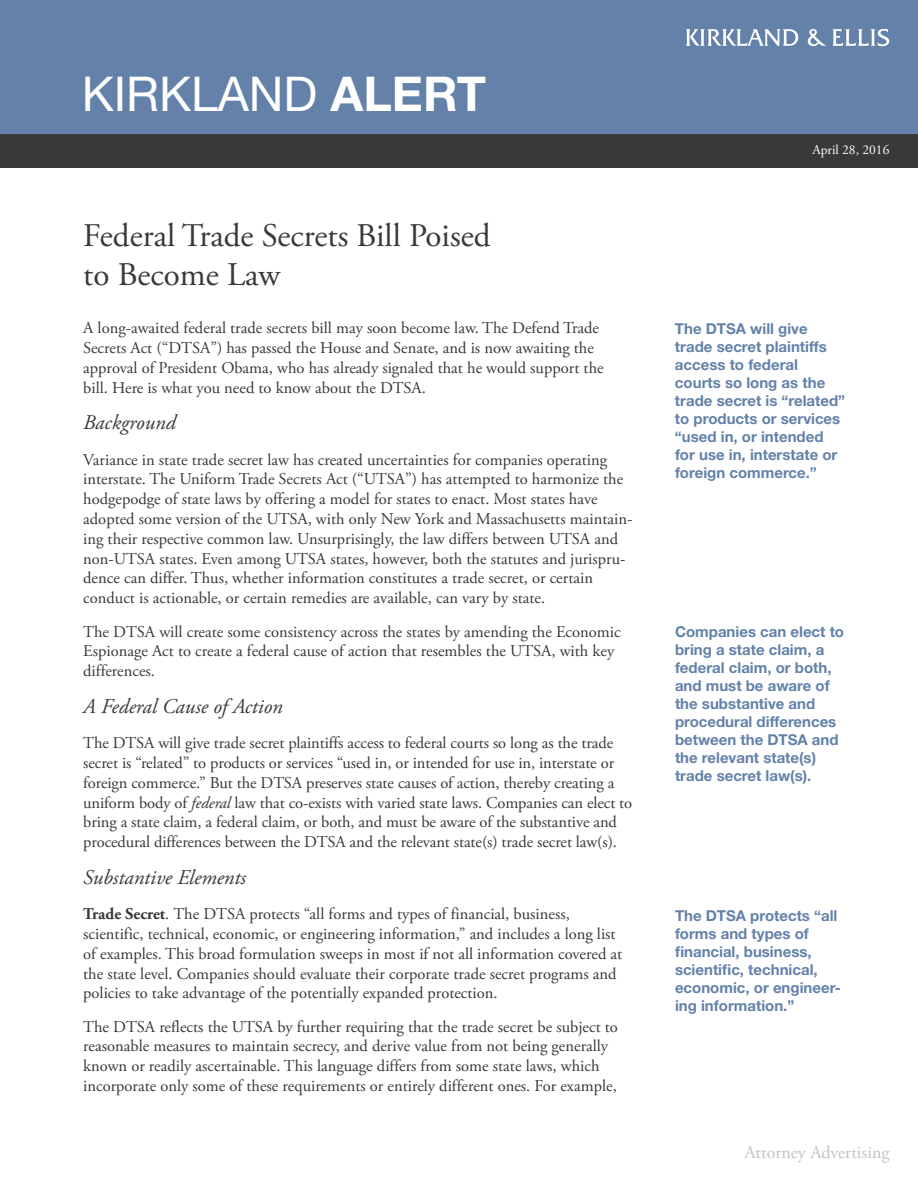
<style>
.page{position:relative;width:918px;height:1188px;background:#fff}
.page>*{position:absolute;margin:0;border:0;box-sizing:border-box;transform-origin:0 0}
.t1{font:48px "Helvetica Neue LT Std";color:#fff}
.t2{font:33px/39.6px "Adobe Garamond Pro";color:#39383a}
.t3{font:italic 21px "Adobe Garamond Pro";color:#39383a}
.t4{font:18px "Adobe Garamond Pro";color:#c3c3c4}
.t5{font:16.5px/19.8px "Adobe Garamond Pro";color:#39383a}
.t6{font:700 15px/18px "Helvetica Neue LT Std";color:#6381a9}
.t7{font:13.5px "Adobe Garamond Pro";color:#fff}
.s1{font-weight:700}
.s2{font-style:italic}
</style>
<div class="page">
<div style="left:0;top:0;width:918px;height:135px;background:#6381a9"></div>
<div style="left:0;top:134px;width:918px;height:34px;background:#39383a"></div>
<svg style="left:686px;top:29px;width:203px;height:17px"></svg>
<h1 class="t1" style="left:82px;top:77px;width:406px">KIRKLAND <span class="s1">ALERT</span></h1>
<h2 class="t2" style="left:83px;top:218px;width:409px">Federal Trade Secrets Bill Poised to Become Law</h2>
<p class="t5" style="left:83px;top:320px;width:522px">A long-awaited federal trade secrets bill may soon become law. The Defend Trade Secrets Act (“DTSA”) has passed the House and Senate, and is now awaiting the approval of President Obama, who has already signaled that he would support the bill. Here is what you need to know about the DTSA.</p>
<p class="t3" style="left:83px;top:414px;width:94px">Background</p>
<p class="t5" style="left:83px;top:451px;width:551px">Variance in state trade secret law has created uncertainties for companies operating interstate. The Uniform Trade Secrets Act (“UTSA”) has attempted to harmonize the hodgepodge of state laws by offering a model for states to enact. Most states have adopted some version of the UTSA, with only New York and Massachusetts maintain&shy;ing their respective common law. Unsurprisingly, the law differs between UTSA and non-UTSA states. Even among UTSA states, however, both the statutes and jurispru&shy;dence can differ. Thus, whether information constitutes a trade secret, or certain conduct is actionable, or certain remedies are available, can vary by state.</p>
<p class="t5" style="left:83px;top:623px;width:539px">The DTSA will create some consistency across the states by amending the Economic<br>Espionage Act to create a federal cause of action that resembles the UTSA, with key differences.</p>
<p class="t3" style="left:83px;top:698px;width:201px">A Federal Cause of Action</p>
<p class="t5" style="left:83px;top:735px;width:551px">The DTSA will give trade secret plaintiffs access to federal courts so long as the trade secret is “related” to products or services “used in, or intended for use in, interstate or foreign commerce.” But the DTSA preserves state causes of action, thereby creating a uniform body of <span class="s2">federal</span> law that co-exists with varied state laws. Companies can elect to bring a state claim, a federal claim, or both, and must be aware of the substantive and procedural differences between the DTSA and the relevant state(s) trade secret law(s).</p>
<p class="t3" style="left:83px;top:869px;width:164px">Substantive Elements</p>
<p class="t5" style="left:83px;top:906px;width:541px"><span class="s1">Trade Secret</span>. The DTSA protects “all forms and types of financial, business, scientific, technical, economic, or engineering information,” and includes a long list of examples. This broad formulation sweeps in most if not all information covered at the state level. Companies should evaluate their corporate trade secret programs and policies to take advantage of the potentially expanded protection.</p>
<p class="t5" style="left:83px;top:1018px;width:536px">The DTSA reflects the UTSA by further requiring that the trade secret be subject to reasonable measures to maintain secrecy, and derive value from not being generally known or readily ascertainable. This language differs from some state laws, which incorporate only some of these requirements or entirely different ones. For example,</p>
<p class="t7" style="left:812px;top:144px;width:79px">April 28, 2016</p>
<p class="t6" style="left:675px;top:321px;width:172px">The DTSA will give trade secret plaintiffs access to federal courts so long as the trade secret is “related” to products or services “used in, or intended for use in, interstate or foreign commerce.”</p>
<p class="t6" style="left:675px;top:624px;width:171px">Companies can elect to bring a state claim, a federal claim, or both, and must be aware of the substantive and procedural differences between the DTSA and the relevant state(s) trade secret law(s).</p>
<p class="t6" style="left:675px;top:908px;width:167px">The DTSA protects “all forms and types of financial, business, scientific, technical, economic, or engineer&shy;ing information.”</p>
<p class="t4" style="left:745px;top:1145px;width:146px">Attorney Advertising</p>
</div>
